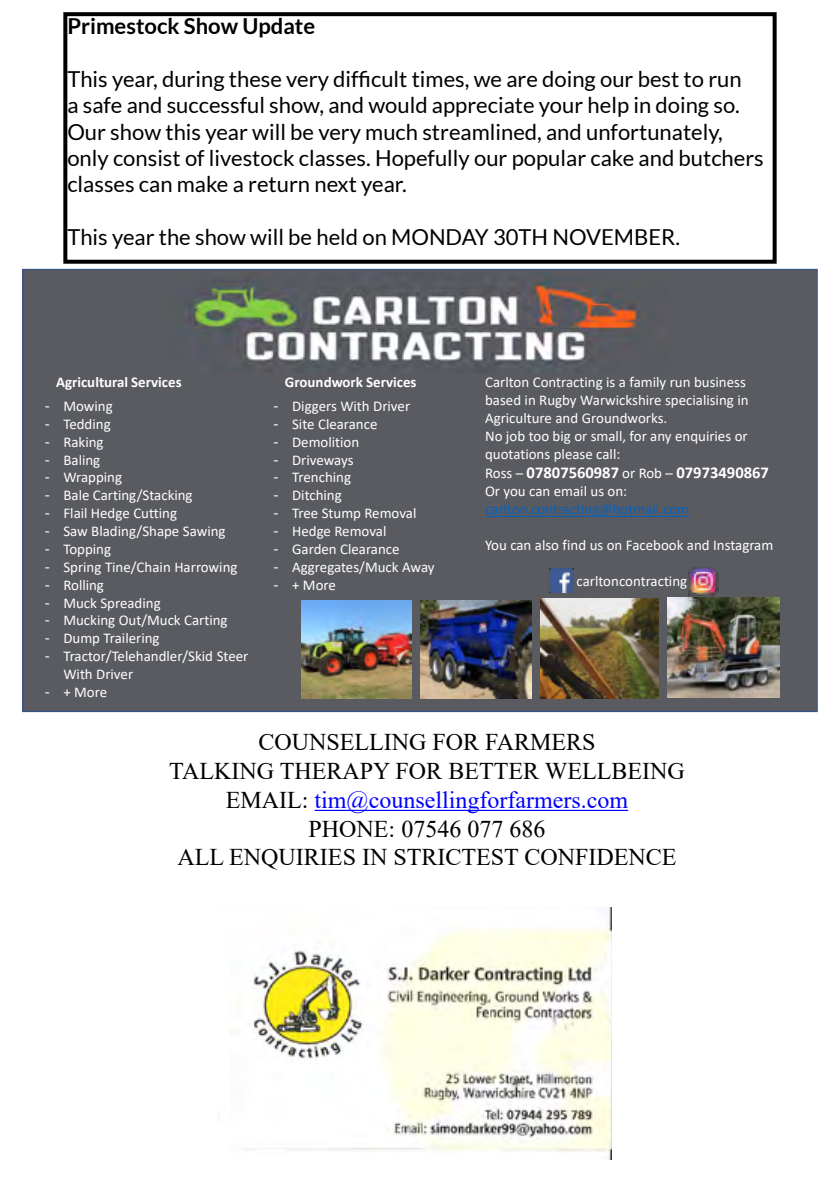
<style>
.page{position:relative;width:840px;height:1191px;background:#fff}
.page>*{position:absolute;margin:0;border:0;box-sizing:border-box;transform-origin:0 0}
.t1{font:24px/28.8px "Times New Roman";color:#000;text-align:center}
.t2{font:22px/26.4px "Lato";color:#000}
.t3{font:700 22px "Lato";color:#000}
.t4{font:700 16.6px "Calibri";color:#fff}
.t5{font:15px "Calibri";color:#fff}
.t6{font:700 15px "Calibri";color:#fff}
.t7{font:14.8px/17.8px "Calibri";color:#fff}
.t8{font:14.8px "Calibri";color:#0563c1}
.s1{font-size:16.4px}
.s2{font-weight:400;font-size:14.8px}
.s3{color:#00f}
</style>
<div class="page">
<hr style="left:314px;top:809px;width:314px;height:2px;background:#00f">
<div style="left:23px;top:269px;width:793px;height:442px;background:#595b61"></div>
<img style="left:188px;top:280px;width:456px;height:87px">
<svg style="left:485px;top:516px;width:203px;height:1px"></svg>
<img style="left:549px;top:568px;width:24px;height:24px">
<img style="left:688px;top:567px;width:30px;height:28px">
<img style="left:540px;top:599px;width:118px;height:99px">
<img style="left:301px;top:601px;width:110px;height:97px">
<img style="left:420px;top:601px;width:111px;height:97px">
<img style="left:667px;top:598px;width:112px;height:99px">
<div style="left:63px;top:12px;width:713px;height:252px;border:4px solid #000"></div>
<img style="left:241px;top:907px;width:369px;height:252px">
<h2 class="t3" style="left:67px;top:13px;width:249px">Primestock Show Update</h2>
<p class="t2" style="left:67px;top:65px;width:697px">This year, during these very difficult times, we are doing our best to run<br>a safe and successful show, and would appreciate your help in doing so.<br>Our show this year will be very much streamlined, and unfortunately, only consist of livestock classes. Hopefully our popular cake and butchers classes can make a return next year.</p>
<h2 class="t2" style="left:67px;top:224px;width:614px">This year the show will be held on MONDAY 30TH NOVEMBER.</h2>
<p class="t6" style="left:56px;top:371px;width:127px">Agricultural Services</p>
<p class="t6" style="left:285px;top:371px;width:133px">Groundwork Services</p>
<p class="t5" style="left:45px;top:395px;width:69px"><span class="s1">-</span> Mowing</p>
<p class="t7" style="left:45px;top:414px;width:67px"><span class="s1">-</span> Tedding</p>
<p class="t7" style="left:45px;top:432px;width:60px"><span class="s1">-</span> Raking</p>
<p class="t7" style="left:45px;top:450px;width:57px"><span class="s1">-</span> Baling</p>
<p class="t7" style="left:45px;top:468px;width:79px"><span class="s1">-</span> Wrapping</p>
<p class="t7" style="left:45px;top:486px;width:149px"><span class="s1">-</span> Bale Carting/Stacking</p>
<p class="t7" style="left:45px;top:504px;width:134px"><span class="s1">-</span> Flail Hedge Cutting</p>
<p class="t7" style="left:45px;top:522px;width:182px"><span class="s1">-</span> Saw Blading/Shape Sawing</p>
<p class="t7" style="left:45px;top:540px;width:68px"><span class="s1">-</span> Topping</p>
<p class="t5" style="left:45px;top:556px;width:194px"><span class="s1">-</span> Spring Tine/Chain Harrowing</p>
<p class="t7" style="left:45px;top:575px;width:61px"><span class="s1">-</span> Rolling</p>
<p class="t7" style="left:45px;top:593px;width:117px"><span class="s1">-</span> Muck Spreading</p>
<p class="t7" style="left:45px;top:611px;width:184px"><span class="s1">-</span> Mucking Out/Muck Carting</p>
<p class="t7" style="left:45px;top:629px;width:116px"><span class="s1">-</span> Dump Trailering</p>
<p class="t7" style="left:63px;top:647px;width:186px;text-indent:-19px"><span class="s1">-</span> Tractor/Telehandler/Skid Steer<br>With Driver</p>
<p class="t7" style="left:45px;top:682px;width:64px"><span class="s1">-</span> + More</p>
<p class="t5" style="left:273px;top:395px;width:138px"><span class="s1">-</span> Diggers With Driver</p>
<p class="t7" style="left:273px;top:414px;width:105px"><span class="s1">-</span> Site Clearance</p>
<p class="t7" style="left:273px;top:432px;width:87px"><span class="s1">-</span> Demolition</p>
<p class="t7" style="left:273px;top:450px;width:82px"><span class="s1">-</span> Driveways</p>
<p class="t7" style="left:273px;top:468px;width:79px"><span class="s1">-</span> Trenching</p>
<p class="t7" style="left:273px;top:486px;width:70px"><span class="s1">-</span> Ditching</p>
<p class="t7" style="left:273px;top:504px;width:144px"><span class="s1">-</span> Tree Stump Removal</p>
<p class="t7" style="left:273px;top:522px;width:114px"><span class="s1">-</span> Hedge Removal</p>
<p class="t7" style="left:273px;top:540px;width:128px"><span class="s1">-</span> Garden Clearance</p>
<p class="t5" style="left:273px;top:556px;width:163px"><span class="s1">-</span> Aggregates/Muck Away</p>
<p class="t7" style="left:273px;top:575px;width:64px"><span class="s1">-</span> + More</p>
<p class="t5" style="left:485px;top:372px;width:262px">Carlton Contracting is a family run business</p>
<p class="t7" style="left:485px;top:391px;width:265px">based in Rugby Warwickshire specialising in Agriculture and Groundworks.<br>No job too big or small, for any enquiries or quotations please call:</p>
<p class="t4" style="left:485px;top:461px;width:285px"><span class="s2">Ross –</span> 07807560987 <span class="s2">or Rob –</span> 07973490867</p>
<p class="t7" style="left:485px;top:482px;width:143px">Or you can email us on:</p>
<p class="t8" style="left:485px;top:499px;width:205px">carlton.contracting@hotmail.com</p>
<p class="t5" style="left:485px;top:534px;width:289px">You can also find us on Facebook and Instagram</p>
<p class="t7" style="left:576px;top:571px;width:112px">carltoncontracting</p>
<h1 class="t1" style="left:169px;top:727px;width:516px">COUNSELLING FOR FARMERS<br>TALKING THERAPY FOR BETTER WELLBEING<br>EMAIL: <span class="s3">tim@counsellingforfarmers.com<br></span>PHONE: 07546 077 686<br>ALL ENQUIRIES IN STRICTEST CONFIDENCE</h1>
</div>
